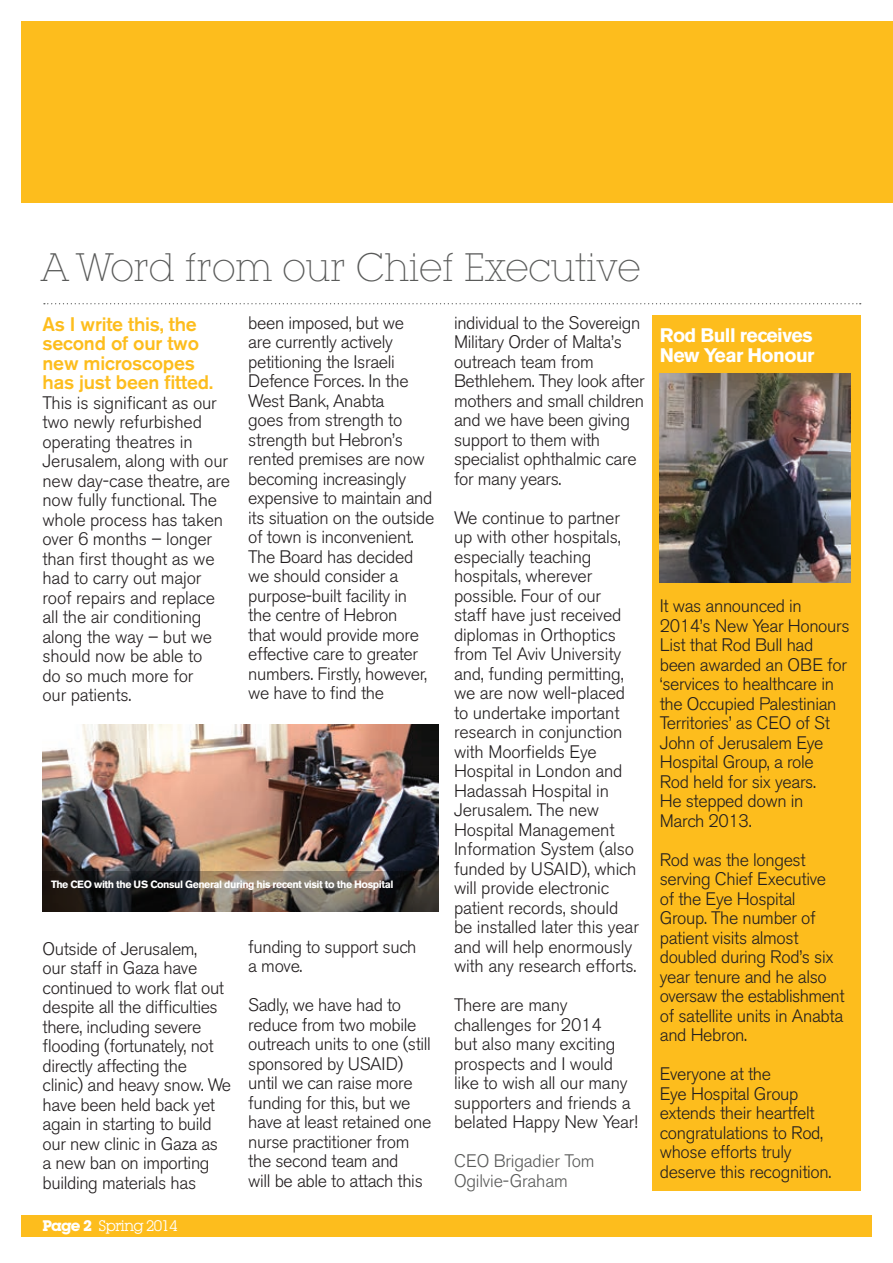
<style>
.page{position:relative;width:893px;height:1263px;background:#fff}
.page>*{position:absolute;margin:0;border:0;box-sizing:border-box;transform-origin:0 0}
.t1{font:300 39px "Lubalin Graph IT Cby BT Xtra";letter-spacing:-.01em;color:#595a59}
.t2{font:500 19.5px/19.5px "Akzidenz Grotesk BE";letter-spacing:-.01em;color:#fdbd1d}
.t3{font:700 19.5px/19.5px "Akzidenz Grotesk BE";letter-spacing:-.03em;color:#fff}
.t4{font:300 18px/19.5px "Akzidenz Grotesk BE";letter-spacing:-.02em;color:#231f20}
.t5{font:300 18px/19.5px "Akzidenz Grotesk BE";letter-spacing:-.01em;color:#595a59}
.t6{font:15.15px "Lubalin Graph IT Cby BT";letter-spacing:-.06em;color:#fff}
.t7{font:700 10.5px "Akzidenz Grotesk BE";letter-spacing:-.04em;color:#fff}
.s1{font-weight:700}
</style>
<div class="page">
<div style="left:652px;top:315px;width:208px;height:876px;background:#fdbd1d"></div>
<div style="left:21px;top:21px;width:872px;height:182px;background:#fdbd1d"></div>
<div style="left:21px;top:1215px;width:851px;height:22px;background:#fdbd1d"></div>
<svg style="left:44px;top:303px;width:817px;height:1px"></svg>
<img style="left:660px;top:374px;width:190px;height:209px">
<img style="left:43px;top:724px;width:396px;height:147px">
<svg style="left:43px;top:871px;width:396px;height:40px;background:#4b443d"></svg>
<p class="t1" style="left:43px;top:243px;width:600px">A Word from our Chief Executive</p>
<p class="t2" style="left:43px;top:314px;width:172px">As I write this, the second of our two new microscopes has just been fitted.</p>
<p class="t4" style="left:43px;top:393px;width:189px">This is significant as our two newly refurbished operating theatres in<br>Jerusalem, along with our new day-case theatre, are now fully functional. The whole process has taken over 6 months – longer than first thought as we had to carry out major roof repairs and replace all the air conditioning along the way – but we should now be able to</p>
<p class="t4" style="left:43px;top:666px;width:152px">do so much more for</p>
<p class="t4" style="left:43px;top:685px;width:90px">our patients.</p>
<p class="t4" style="left:454px;top:313px;width:192px">individual to the Sovereign<br>Military Order of Malta’s outreach team from<br>Bethlehem. They look after mothers and small children and we have been giving support to them with specialist ophthalmic care for many years.</p>
<p class="t4" style="left:454px;top:508px;width:186px">We continue to partner up with other hospitals, especially teaching hospitals, wherever possible. Four of our<br>staff have just received diplomas in Orthoptics from Tel Aviv University and, funding permitting, we are now well-placed to undertake important research in conjunction with Moorfields Eye<br>Hospital in London and<br>Hadassah Hospital in<br>Jerusalem. The new<br>Hospital Management<br>Information System (also funded by USAID), which will provide electronic patient records, should be installed later this year and will help enormously with any research efforts.</p>
<p class="t4" style="left:454px;top:995px;width:185px">There are many challenges for 2014<br>but also many exciting prospects and I would like to wish all our many supporters and friends a belated Happy New Year!</p>
<p class="t5" style="left:454px;top:1151px;width:142px">CEO Brigadier Tom<br>Ogilvie-Graham</p>
<p class="t4" style="left:248px;top:313px;width:188px">been imposed, but we<br>are currently actively petitioning the Israeli<br>Defence Forces. In the<br>West Bank, Anabta<br>goes from strength to strength but Hebron’s rented premises are now becoming increasingly expensive to maintain and its situation on the outside of town is inconvenient.<br>The Board has decided we should consider a purpose-built facility in the centre of Hebron<br>that would provide more effective care to greater numbers. Firstly, however, we have to find the</p>
<p class="t7" style="left:51px;top:878px;width:344px">The CEO with the US Consul General during his recent visit to the Hospital</p>
<p class="t4" style="left:248px;top:937px;width:170px">funding to support such</p>
<p class="t4" style="left:248px;top:956px;width:56px">a move.</p>
<p class="t4" style="left:248px;top:995px;width:185px">Sadly, we have had to reduce from two mobile outreach units to one (still sponsored by USAID) until we can raise more funding for this, but we have at least retained one nurse practitioner from the second team and<br>will be able to attach this</p>
<p class="t4" style="left:43px;top:939px;width:190px">Outside of Jerusalem,<br>our staff in Gaza have continued to work flat out despite all the difficulties there, including severe flooding (fortunately, not directly affecting the clinic) and heavy snow. We have been held back yet again in starting to build our new clinic in Gaza as a new ban on importing building materials has</p>
<p class="t6" style="left:43px;top:1216px;width:137px"><span class="s1">Page 2</span> Spring 2014</p>
<p class="t3" style="left:660px;top:326px;width:156px">Rod Bull receives<br>New Year Honour</p>
<p class="t4" style="left:660px;top:596px;width:191px">It was announced in<br>2014’s New Year Honours<br>List that Rod Bull had been awarded an OBE for ‘services to healthcare in the Occupied Palestinian<br>Territories’ as CEO of St<br>John of Jerusalem Eye<br>Hospital Group, a role</p>
<p class="t4" style="left:660px;top:772px;width:158px">Rod held for six years.</p>
<p class="t4" style="left:660px;top:791px;width:145px">He stepped down in<br>March 2013.</p>
<p class="t4" style="left:660px;top:850px;width:186px">Rod was the longest serving Chief Executive of the Eye Hospital<br>Group. The number of patient visits almost doubled during Rod’s six year tenure and he also oversaw the establishment of satellite units in Anabta and Hebron.</p>
<p class="t4" style="left:660px;top:1064px;width:173px">Everyone at the<br>Eye Hospital Group extends their heartfelt congratulations to Rod, whose efforts truly deserve this recognition.</p>
</div>
